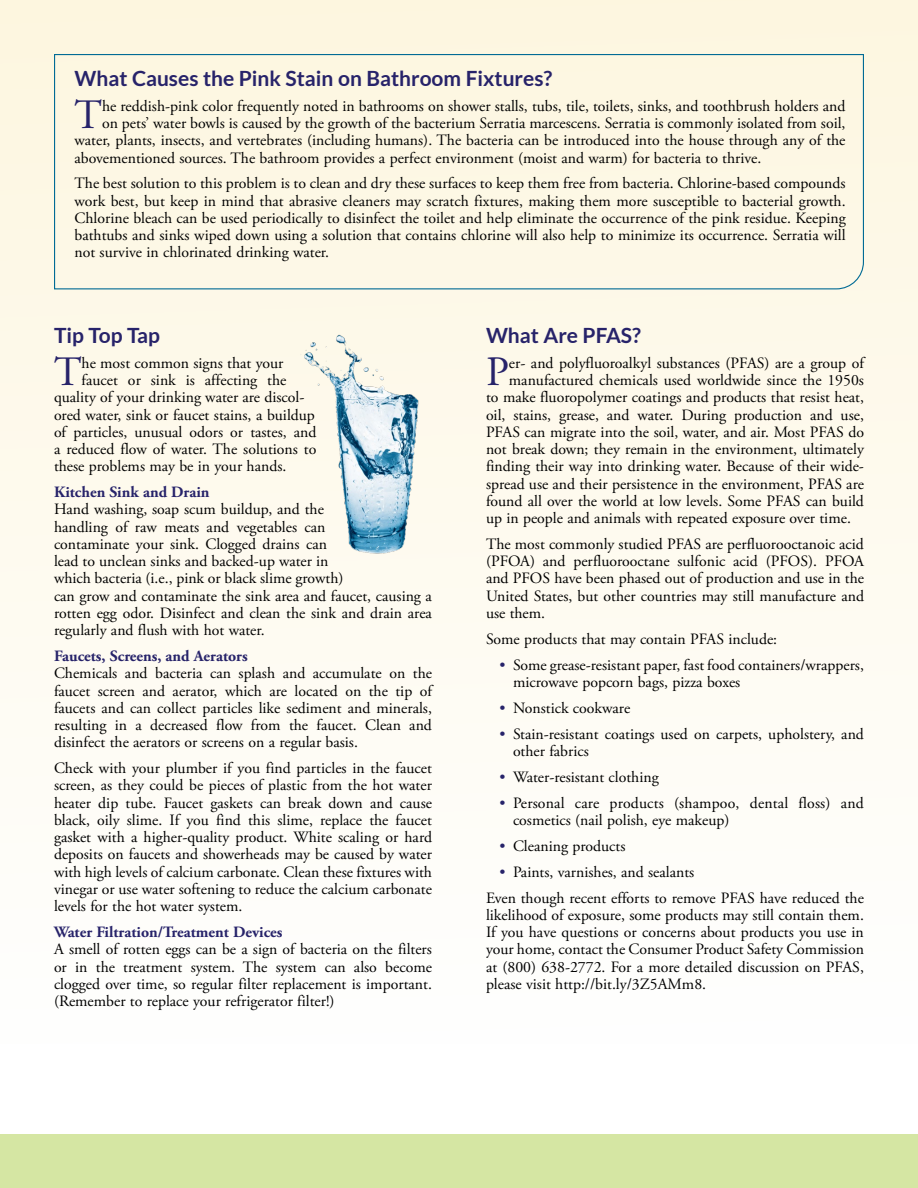
<style>
.page{position:relative;width:918px;height:1188px;background:#fff}
.page>*{position:absolute;margin:0;border:0;box-sizing:border-box;transform-origin:0 0}
.First_Paragraph_23{font:41.7px "Adobe Garamond Pro";color:#27236a}
.Article_Head_23_Blue{font:700 21px "Lato";color:#27236a}
.First_Paragraph{font:15.75px/17.2px "Adobe Garamond Pro";color:#000;text-align:justify}
.First_Paragraph_23-2{font:15.75px "Adobe Garamond Pro";color:#000}
.Subheader_23{font:700 15.75px "Adobe Garamond Pro";color:#27236a}
.s1{color:#27236a}
</style>
<div class="page">
<div style="left:0;top:1134px;width:918px;height:54px;background:#d5e6a3"></div>
<div style="left:0;top:0;width:918px;height:1043px;background:linear-gradient(to bottom,#fdf6df,#fefefe)"></div>
<div style="left:53px;top:53px;width:812px;height:237px;background:#fdf7e4"></div>
<img style="left:294px;top:335px;width:138px;height:225px">
<p class="Article_Head_23_Blue" style="left:75px;top:66px;width:479px">What Causes the Pink Stain on Bathroom Fixtures?</p>
<p class="First_Paragraph_23" style="left:75px;top:90px;width:29px">T</p>
<p class="First_Paragraph_23-2" style="left:102px;top:96px;width:745px">he reddish-pink color frequently noted in bathrooms on shower stalls, tubs, tile, toilets, sinks, and toothbrush holders and</p>
<p class="First_Paragraph_23-2" style="left:102px;top:114px;width:745px">on pets’ water bowls is caused by the growth of the bacterium Serratia marcescens. Serratia is commonly isolated from soil,</p>
<p class="First_Paragraph_23-2" style="left:75px;top:131px;width:773px">water, plants, insects, and vertebrates (including humans). The bacteria can be introduced into the house through any of the</p>
<p class="First_Paragraph_23-2" style="left:75px;top:148px;width:688px">abovementioned sources. The bathroom provides a perfect environment (moist and warm) for bacteria to thrive.</p>
<p class="First_Paragraph" style="left:75px;top:175px;width:773px">The best solution to this problem is to clean and dry these surfaces to keep them free from bacteria. Chlorine-based compounds work best, but keep in mind that abrasive cleaners may scratch fixtures, making them more susceptible to bacterial growth.<br>Chlorine bleach can be used periodically to disinfect the toilet and help eliminate the occurrence of the pink residue. Keeping bathtubs and sinks wiped down using a solution that contains chlorine will also help to minimize its occurrence. Serratia will not survive in chlorinated drinking water.</p>
<p class="Article_Head_23_Blue" style="left:54px;top:323px;width:107px">Tip Top Tap</p>
<p class="First_Paragraph_23" style="left:54px;top:347px;width:29px">T</p>
<p class="First_Paragraph_23-2" style="left:82px;top:353px;width:203px">he most common signs that your</p>
<p class="First_Paragraph_23-2" style="left:82px;top:371px;width:206px">faucet or sink is affecting the</p>
<p class="First_Paragraph_23-2" style="left:54px;top:388px;width:252px">quality of your drinking water are discol-</p>
<p class="First_Paragraph_23-2" style="left:54px;top:405px;width:262px">ored water, sink or faucet stains, a buildup</p>
<p class="First_Paragraph_23-2" style="left:54px;top:422px;width:264px">of particles, unusual odors or tastes, and</p>
<p class="First_Paragraph_23-2" style="left:54px;top:440px;width:264px">a reduced flow of water. The solutions to</p>
<p class="First_Paragraph_23-2" style="left:54px;top:457px;width:234px">these problems may be in your hands.</p>
<p class="Subheader_23" style="left:54px;top:483px;width:157px">Kitchen Sink and Drain</p>
<p class="First_Paragraph" style="left:54px;top:501px;width:379px;text-align:left">Hand washing, soap scum buildup, and the<br>handling of raw meats and vegetables can<br>contaminate your sink. Clogged drains can<br>lead to unclean sinks and backed-up water in<br>which bacteria (i.e., pink or black slime growth)<br>can grow and contaminate the sink area and faucet, causing a rotten egg odor. Disinfect and clean the sink and drain area regularly and flush with hot water.</p>
<p class="Subheader_23" style="left:54px;top:647px;width:195px">Faucets, Screens, and Aerators</p>
<p class="First_Paragraph" style="left:54px;top:665px;width:380px">Chemicals and bacteria can splash and accumulate on the faucet screen and aerator, which are located on the tip of faucets and can collect particles like sediment and minerals, resulting in a decreased flow from the faucet. Clean and disinfect the aerators or screens on a regular basis.</p>
<p class="First_Paragraph" style="left:54px;top:760px;width:380px">Check with your plumber if you find particles in the faucet screen, as they could be pieces of plastic from the hot water heater dip tube. Faucet gaskets can break down and cause black, oily slime. If you find this slime, replace the faucet gasket with a higher-quality product. White scaling or hard deposits on faucets and showerheads may be caused by water with high levels of calcium carbonate. Clean these fixtures with vinegar or use water softening to reduce the calcium carbonate levels for the hot water system.</p>
<p class="Subheader_23" style="left:54px;top:923px;width:230px">Water Filtration/Treatment Devices</p>
<p class="First_Paragraph" style="left:54px;top:941px;width:379px">A smell of rotten eggs can be a sign of bacteria on the filters or in the treatment system. The system can also become clogged over time, so regular filter replacement is important. (Remember to replace your refrigerator filter!)</p>
<p class="Article_Head_23_Blue" style="left:486px;top:323px;width:157px">What Are PFAS?</p>
<p class="First_Paragraph_23" style="left:486px;top:347px;width:24px">P</p>
<p class="First_Paragraph_23-2" style="left:509px;top:353px;width:357px">er- and polyfluoroalkyl substances (PFAS) are a group of</p>
<p class="First_Paragraph_23-2" style="left:509px;top:371px;width:357px">manufactured chemicals used worldwide since the 1950s</p>
<p class="First_Paragraph_23-2" style="left:486px;top:388px;width:380px">to make fluoropolymer coatings and products that resist heat,</p>
<p class="First_Paragraph_23-2" style="left:486px;top:405px;width:379px">oil, stains, grease, and water. During production and use,</p>
<p class="First_Paragraph_23-2" style="left:486px;top:422px;width:380px">PFAS can migrate into the soil, water, and air. Most PFAS do</p>
<p class="First_Paragraph_23-2" style="left:486px;top:440px;width:379px">not break down; they remain in the environment, ultimately</p>
<p class="First_Paragraph_23-2" style="left:486px;top:457px;width:380px">finding their way into drinking water. Because of their wide-</p>
<p class="First_Paragraph_23-2" style="left:486px;top:474px;width:379px">spread use and their persistence in the environment, PFAS are</p>
<p class="First_Paragraph_23-2" style="left:486px;top:491px;width:379px">found all over the world at low levels. Some PFAS can build</p>
<p class="First_Paragraph_23-2" style="left:486px;top:509px;width:366px">up in people and animals with repeated exposure over time.</p>
<p class="First_Paragraph" style="left:486px;top:536px;width:380px">The most commonly studied PFAS are perfluorooctanoic acid (PFOA) and perfluorooctane sulfonic acid (PFOS). PFOA and PFOS have been phased out of production and use in the United States, but other countries may still manufacture and use them.</p>
<p class="First_Paragraph" style="left:486px;top:631px;width:293px">Some products that may contain PFAS include:</p>
<p class="First_Paragraph" style="left:513px;top:657px;width:353px;text-indent:-14px"><span class="s1">•</span> Some grease-resistant paper, fast food containers/wrappers, microwave popcorn bags, pizza boxes</p>
<p class="First_Paragraph" style="left:500px;top:700px;width:132px"><span class="s1">•</span> Nonstick cookware</p>
<p class="First_Paragraph" style="left:513px;top:726px;width:352px;text-indent:-14px"><span class="s1">•</span> Stain-resistant coatings used on carpets, upholstery, and other fabrics</p>
<p class="First_Paragraph" style="left:500px;top:769px;width:161px"><span class="s1">•</span> Water-resistant clothing</p>
<p class="First_Paragraph" style="left:513px;top:795px;width:352px;text-indent:-14px"><span class="s1">•</span> Personal care products (shampoo, dental floss) and cosmetics (nail polish, eye makeup)</p>
<p class="First_Paragraph" style="left:500px;top:838px;width:127px"><span class="s1">•</span> Cleaning products</p>
<p class="First_Paragraph" style="left:500px;top:864px;width:196px"><span class="s1">•</span> Paints, varnishes, and sealants</p>
<p class="First_Paragraph" style="left:486px;top:890px;width:379px">Even though recent efforts to remove PFAS have reduced the likelihood of exposure, some products may still contain them.<br>If you have questions or concerns about products you use in your home, contact the Consumer Product Safety Commission at (800) 638-2772. For a more detailed discussion on PFAS, please visit http://bit.ly/3Z5AMm8.</p>
</div>
